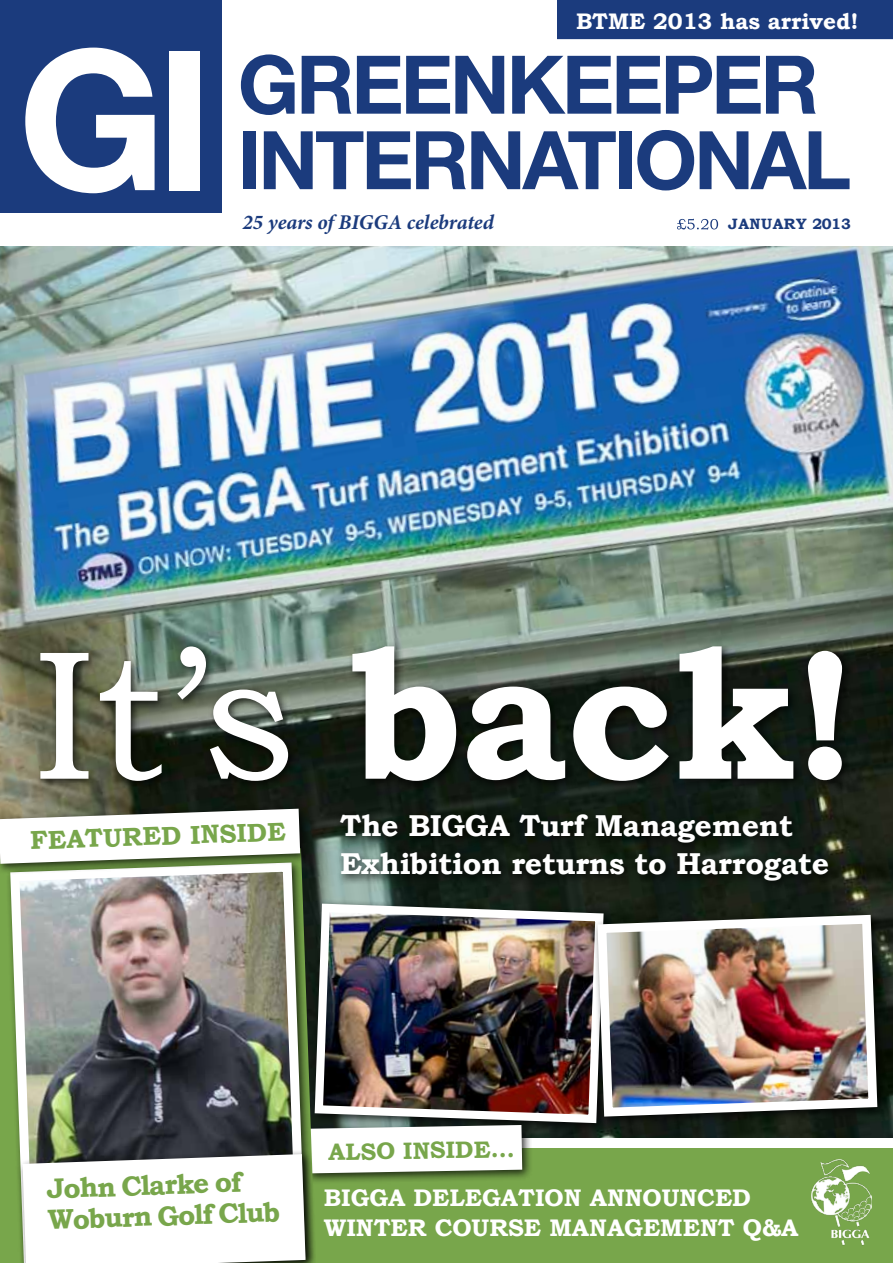
<style>
.page{position:relative;width:893px;height:1263px;background:#fff}
.page>*{position:absolute;margin:0;border:0;box-sizing:border-box;transform-origin:0 0}
.t1{font:700 195px "Helvetica Neue";color:#fff}
.t2{font:700 184.65px "Bookman Old Style";color:#fff}
.t3{font:700 81px "Helvetica Neue";letter-spacing:-.04em;color:#1b3b7d}
.t4{font:700 30.15px/38.1px "Bookman Old Style";letter-spacing:-.01em;color:#fff}
.t5{font:700 27.75px/31px "Bookman Old Style";color:#78a64b}
.t6{font:700 25.95px "Bookman Old Style";color:#78a64b}
.t7{font:700 24px/30px "Bookman Old Style";color:#fff}
.t8{font:700 23.7px "Bookman Old Style";color:#78a64b}
.t9{font:700 22.5px "Bookman Old Style";color:#fff}
.t10{font:italic 700 21px "Minion Pro";letter-spacing:-.005em;color:#1b3b7d}
.t11{font:700 15px "Bookman Old Style";letter-spacing:.03em;color:#1b3b7d}
.s1{font-weight:400}
</style>
<div class="page">
<img style="left:0;top:247px;width:893px;height:890px">
<div style="left:0;top:1148px;width:893px;height:115px;background:#78a64b"></div>
<img style="left:316px;top:899px;width:292px;height:228px">
<div style="left:593px;top:910px;width:295px;height:217px;background:#000;opacity:.75"></div>
<img style="left:593px;top:910px;width:289px;height:211px">
<div style="left:36px;top:641px;width:817px;height:151px;background:#000;opacity:.75"></div>
<svg style="left:677px;top:219px;width:41px;height:11px"></svg>
<div style="left:0;top:0;width:221px;height:213px;background:#1b3b7d"></div>
<div style="left:336px;top:810px;width:503px;height:82px;background:#000;opacity:.75"></div>
<img style="left:811px;top:1160px;width:61px;height:86px">
<div style="left:557px;top:0;width:336px;height:39px;background:#1b3b7d"></div>
<div style="left:303px;top:1120px;width:230px;height:64px;background:#000;opacity:.75"></div>
<img style="left:6px;top:875px;width:304px;height:274px">
<div style="left:0;top:804px;width:311px;height:71px;background:#000;opacity:.75"></div>
<svg style="left:0;top:809px;width:300px;height:55px"></svg>
<svg style="left:23px;top:1125px;width:499px;height:138px"></svg>
<p class="t1" style="left:18px;top:-32px;width:197px">GI</p>
<p class="t9" style="left:576px;top:8px;width:284px">BTME 2013 has arrived!</p>
<p class="t3" style="left:238px;top:21px;width:583px">GREENKEEPER</p>
<p class="t3" style="left:238px;top:97px;width:615px">INTERNATIONAL</p>
<p class="t10" style="left:242px;top:208px;width:253px">25 years of BIGGA celebrated</p>
<p class="t11" style="left:728px;top:215px;width:124px">JANUARY 2013</p>
<p class="t2" style="left:33px;top:605px;width:827px"><span class="s1">It’s</span> back!</p>
<p class="t6" style="left:30px;top:825px;width:257px;rotate:-2deg">FEATURED INSIDE</p>
<p class="t4" style="left:340px;top:806px;width:491px">The BIGGA Turf Management<br>Exhibition returns to Harrogate</p>
<p class="t5" style="left:46px;top:1173px;width:234px;rotate:-2deg">John Clarke of<br>Woburn Golf Club</p>
<p class="t8" style="left:328px;top:1138px;width:134px;rotate:-1deg">ALSO Inside</p>
<p class="t7" style="left:324px;top:1182px;width:429px">BIGGA DELEGATION ANNOUNCED winter</p>
<p class="t7" style="left:435px;top:1212px;width:20px">cour</p>
<p class="t7" style="left:508px;top:1212px;width:292px">se MANAGEMENT Q&amp;A</p>
</div>
